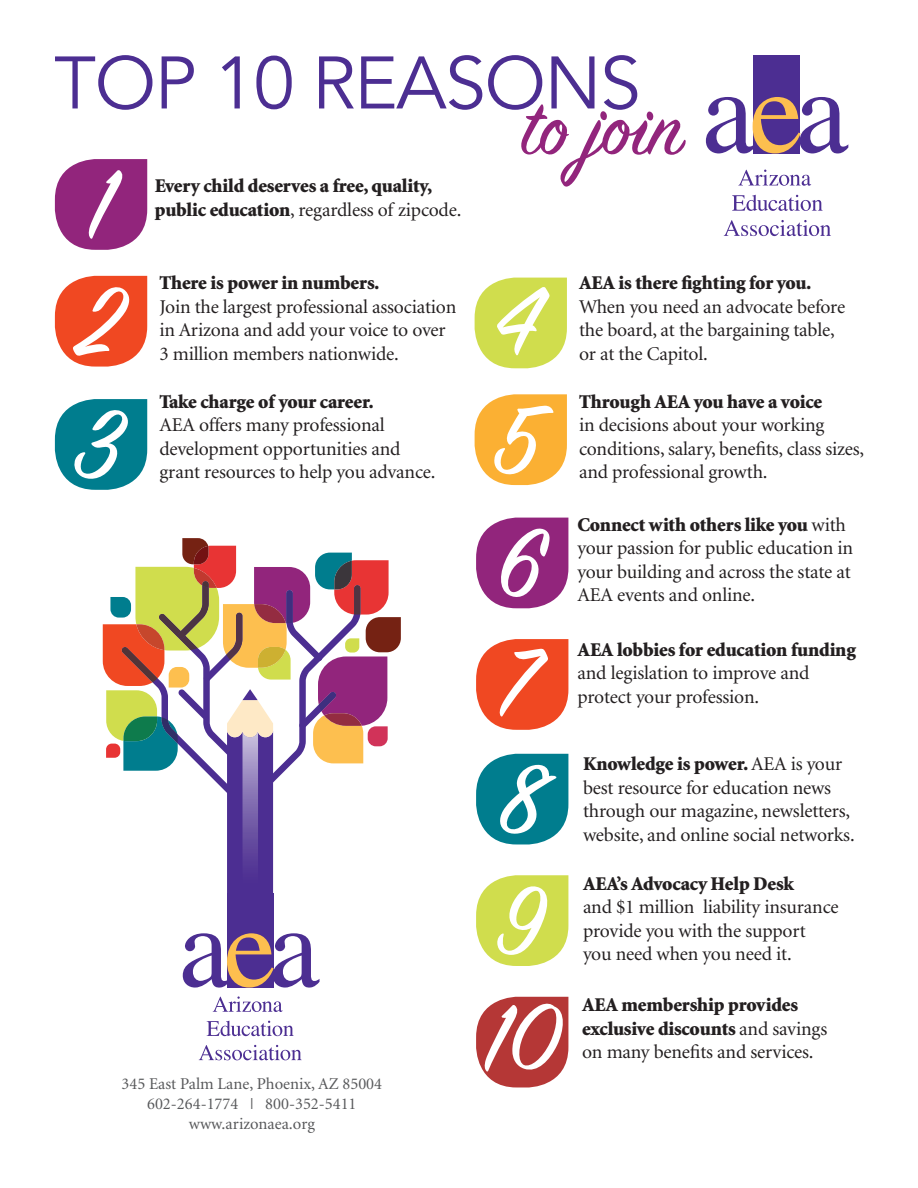
<style>
.page{position:relative;width:918px;height:1188px;background:#fff}
.page>*{position:absolute;margin:0;border:0;box-sizing:border-box;transform-origin:0 0}
.t1{font:85.5px "Sign Painter House Script";color:#92257c}
.t2{font:73.5px "Avenir";letter-spacing:-.02em;color:#4c2e92}
.t3{font:19.5px/23.4px "Minion";letter-spacing:-.01em;color:#231f20}
.t4{font:900 19.5px/23.4px "Minion";letter-spacing:-.01em;color:#231f20}
.t5{font:16.5px/19.8px "Minion";color:#57585a;text-align:center}
.s1{font-weight:400}
.s2{font-weight:900}
</style>
<div class="page">
<div style="left:753px;top:55px;width:47px;height:98px;background:#4c2e92"></div>
<svg style="left:706px;top:97px;width:142px;height:56px"></svg>
<svg style="left:738px;top:170px;width:73px;height:16px"></svg>
<svg style="left:732px;top:195px;width:91px;height:16px"></svg>
<svg style="left:724px;top:220px;width:107px;height:16px"></svg>
<svg style="left:55px;top:159px;width:92px;height:91px"></svg>
<svg style="left:55px;top:276px;width:92px;height:91px"></svg>
<svg style="left:55px;top:399px;width:92px;height:91px"></svg>
<svg style="left:475px;top:278px;width:92px;height:90px"></svg>
<svg style="left:475px;top:394px;width:92px;height:91px"></svg>
<svg style="left:476px;top:518px;width:92px;height:90px"></svg>
<svg style="left:476px;top:639px;width:92px;height:91px"></svg>
<svg style="left:476px;top:754px;width:92px;height:90px"></svg>
<svg style="left:476px;top:875px;width:92px;height:91px"></svg>
<svg style="left:476px;top:997px;width:92px;height:90px"></svg>
<svg style="left:103px;top:538px;width:298px;height:355px"></svg>
<svg style="left:213px;top:996px;width:70px;height:16px"></svg>
<svg style="left:207px;top:1021px;width:87px;height:15px"></svg>
<svg style="left:199px;top:1045px;width:103px;height:15px"></svg>
<div style="left:227px;top:893px;width:46px;height:94px;background:#4c2e92"></div>
<svg style="left:183px;top:933px;width:137px;height:55px"></svg>
<h2 class="t2" style="left:54px;top:41px;width:588px">TOP 10 REASONS</h2>
<h1 class="t1" style="left:521px;top:75px;width:163px">to join</h1>
<p class="t4" style="left:155px;top:175px;width:308px">Every child deserves a free, quality, public education<span class="s1">, regardless of zipcode.</span></p>
<p class="t4" style="left:159px;top:272px;width:221px">There is power in numbers.</p>
<p class="t3" style="left:159px;top:295px;width:298px">Join the largest professional association in Arizona and add your voice to over<br>3 million members nationwide.</p>
<p class="t4" style="left:159px;top:390px;width:216px">Take charge of your career.</p>
<p class="t3" style="left:159px;top:414px;width:278px">AEA offers many professional development opportunities and grant resources to help you advance.</p>
<p class="t5" style="left:122px;top:1074px;width:262px">345 East Palm Lane, Phoenix, AZ 85004<br>602-264-1774 | 800-352-5411 www.arizonaea.org</p>
<p class="t4" style="left:579px;top:272px;width:234px">AEA is there fighting for you.</p>
<p class="t3" style="left:579px;top:295px;width:268px">When you need an advocate before the board, at the bargaining table, or at the Capitol.</p>
<p class="t4" style="left:579px;top:390px;width:245px">Through AEA you have a voice</p>
<p class="t3" style="left:579px;top:414px;width:287px">in decisions about your working conditions, salary, benefits, class sizes, and professional growth.</p>
<p class="t3" style="left:578px;top:514px;width:277px"><span class="s2">Connect with others like you</span> with your passion for public education in your building and across the state at<br>AEA events and online.</p>
<p class="t4" style="left:578px;top:639px;width:280px">AEA lobbies for education funding</p>
<p class="t3" style="left:578px;top:662px;width:233px">and legislation to improve and protect your profession.</p>
<p class="t3" style="left:583px;top:753px;width:273px"><span class="s2">Knowledge is power.</span> AEA is your best resource for education news through our magazine, newsletters, website, and online social networks.</p>
<p class="t4" style="left:583px;top:873px;width:213px">AEA’s Advocacy Help Desk</p>
<p class="t3" style="left:583px;top:896px;width:257px">and $1 million liability insurance provide you with the support you need when you need it.</p>
<p class="t4" style="left:582px;top:994px;width:247px">AEA membership provides exclusive discounts <span class="s1">and savings on many benefits and services.</span></p>
</div>
